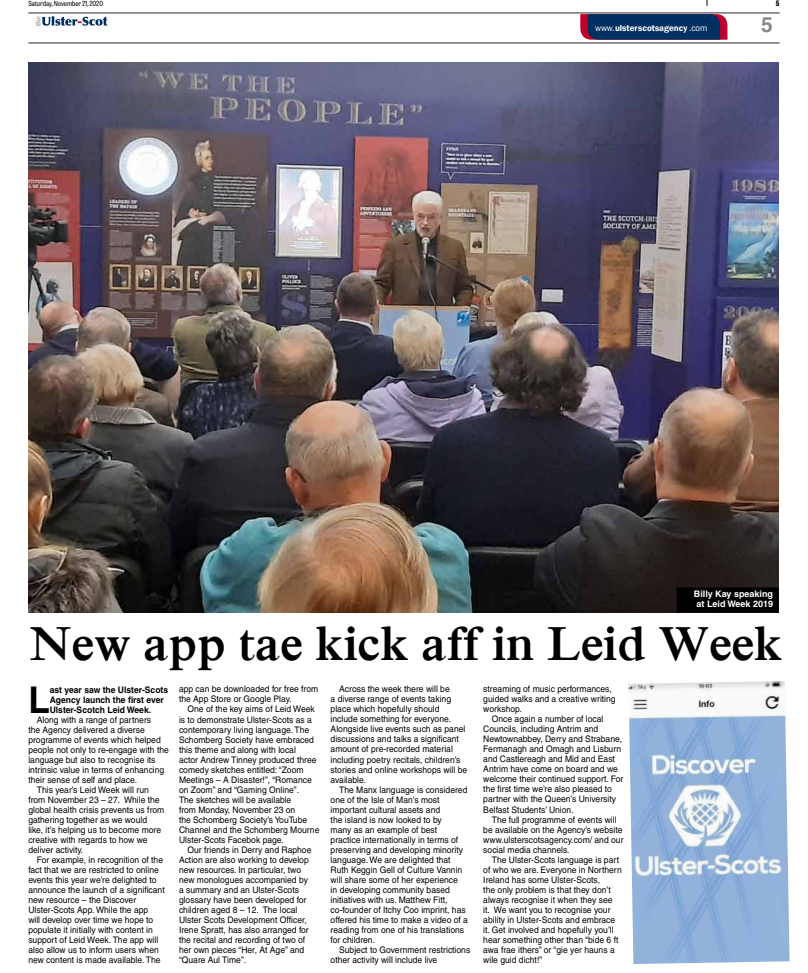
<style>
.page{position:relative;width:808px;height:973px;background:#fff}
.page>*{position:absolute;margin:0;border:0;box-sizing:border-box;transform-origin:0 0}
.t1{font:700 50px "Iskoola Pota";color:#000}
.t2{font:700 36.9px "Helvetica";color:#000;scale:.95 1}
.t3{font:700 21px "Helvetica";color:#87888a}
.t4{font:9px/10px "Helvetica";color:#000;scale:.95 1}
.t5{font:700 9px/10px "Helvetica";color:#000;scale:.95 1}
.t6{font:700 9px/10px "Helvetica";color:#fff;text-align:center}
.t7{font:600 9px "Franklin Gothic";color:#fff}
.t8{font:800 semi-condensed 7.5px "Tablet Gothic";color:#000}
.t9{font:semi-condensed 7px "Tablet Gothic";letter-spacing:-.005em;color:#000}
.s1{font-weight:400}
</style>
<div class="page">
<svg style="left:580px;top:14px;width:147px;height:26px;background:#192e5e"></svg>
<svg style="left:36px;top:16px;width:72px;height:10px"></svg>
<hr style="left:28px;top:12px;width:752px;height:2px;background:#87888a">
<hr style="left:28px;top:42px;width:752px;height:2px;background:#87888a">
<img style="left:28px;top:62px;width:751px;height:550px">
<div style="left:677px;top:587px;width:102px;height:15px;background:#000"></div>
<div style="left:677px;top:597px;width:102px;height:15px;background:#000"></div>
<img style="left:628px;top:681px;width:161px;height:282px">
<p class="t9" style="left:28px;top:-1px;width:81px">Saturday, November 21, 2020 ♂</p>
<p class="t8" style="left:776px;top:-2px;width:5px">5</p>
<p class="t7" style="left:595px;top:22px;width:114px"><span class="s1">www.</span>ulsterscotsagency <span class="s1">.com</span></p>
<h3 class="t3" style="left:761px;top:12px;width:13px">5</h3>
<p class="t6" style="left:694px;top:589px;width:81px">Billy Kay speaking at Leid Week 2019</p>
<h1 class="t1" style="left:29px;top:615px;width:755px">New app tae kick aff in Leid Week</h1>
<h2 class="t2" style="left:28px;top:677px;width:24px">L</h2>
<p class="t5" style="left:50px;top:684px;width:126px">ast year saw the Ulster-Scots<br>Agency launch the first ever<br>Ulster-Scotch Leid Week.</p>
<p class="t4" style="left:37px;top:714px;width:122px">Along with a range of partners</p>
<p class="t4" style="left:28px;top:724px;width:124px">the Agency delivered a diverse</p>
<p class="t4" style="left:28px;top:734px;width:141px">programme of events which helped</p>
<p class="t4" style="left:28px;top:744px;width:150px">people not only to re-engage with the</p>
<p class="t4" style="left:28px;top:754px;width:135px">language but also to recognise its</p>
<p class="t4" style="left:28px;top:764px;width:145px">intrinsic value in terms of enhancing</p>
<p class="t4" style="left:28px;top:774px;width:116px">their sense of self and place.</p>
<p class="t4" style="left:37px;top:784px;width:119px">This year’s Leid Week will run</p>
<p class="t4" style="left:28px;top:794px;width:140px">from November 23 – 27. While the</p>
<p class="t4" style="left:28px;top:804px;width:145px">global health crisis prevents us from</p>
<p class="t4" style="left:28px;top:814px;width:127px">gathering together as we would</p>
<p class="t4" style="left:28px;top:824px;width:141px">like, it’s helping us to become more</p>
<p class="t4" style="left:28px;top:834px;width:127px">creative with regards to how we</p>
<p class="t4" style="left:28px;top:844px;width:59px">deliver activity.</p>
<p class="t4" style="left:37px;top:854px;width:134px">For example, in recognition of the</p>
<p class="t4" style="left:28px;top:864px;width:139px">fact that we are restricted to online</p>
<p class="t4" style="left:28px;top:874px;width:136px">events this year we’re delighted to</p>
<p class="t4" style="left:28px;top:884px;width:145px">announce the launch of a significant</p>
<p class="t4" style="left:28px;top:894px;width:115px">new resource – the Discover</p>
<p class="t4" style="left:28px;top:904px;width:128px">Ulster-Scots App. While the app</p>
<p class="t4" style="left:28px;top:914px;width:133px">will develop over time we hope to</p>
<p class="t4" style="left:28px;top:924px;width:133px">populate it initially with content in</p>
<p class="t4" style="left:28px;top:934px;width:138px">support of Leid Week. The app will</p>
<p class="t4" style="left:28px;top:944px;width:139px">also allow us to inform users when</p>
<p class="t4" style="left:28px;top:954px;width:141px">new content is made available. The</p>
<p class="t4" style="left:179px;top:684px;width:148px">app can be downloaded for free from the App Store or Google Play.</p>
<p class="t4" style="left:179px;top:704px;width:149px;text-indent:9px">One of the key aims of Leid Week is to demonstrate Ulster-Scots as a contemporary living language. The<br>Schomberg Society have embraced this theme and along with local<br>actor Andrew Tinney produced three comedy sketches entitled: “Zoom<br>Meetings – A Disaster!”, “Romance on Zoom” and “Gaming Online”.<br>The sketches will be available<br>from Monday, November 23 on<br>the Schomberg Society’s YouTube<br>Channel and the Schomberg Mourne<br>Ulster-Scots Facebok page.</p>
<p class="t4" style="left:179px;top:844px;width:141px;text-indent:9px">Our friends in Derry and Raphoe<br>Action are also working to develop new resources. In particular, two new monologues accompanied by a summary and an Ulster-Scots glossary have been developed for children aged 8 – 12. The local<br>Ulster Scots Development Officer,<br>Irene Spratt, has also arranged for the recital and recording of two of her own pieces “Her, At Age” and “Quare Aul Time”.</p>
<p class="t4" style="left:331px;top:684px;width:145px;text-indent:9px">Across the week there will be<br>a diverse range of events taking place which hopefully should include something for everyone.<br>Alongside live events such as panel discussions and talks a significant amount of pre-recorded material including poetry recitals, children’s stories and online workshops will be available.</p>
<p class="t4" style="left:331px;top:784px;width:146px;text-indent:9px">The Manx language is considered one of the Isle of Man’s most important cultural assets and<br>the island is now looked to by<br>many as an example of best practice internationally in terms of preserving and developing minority language. We are delighted that<br>Ruth Keggin Gell of Culture Vannin will share some of her experience<br>in developing community based initiatives with us. Matthew Fitt, co-founder of Itchy Coo imprint, has offered his time to make a video of a reading from one of his translations for children.</p>
<p class="t4" style="left:331px;top:944px;width:149px;text-indent:9px">Subject to Government restrictions other activity will include live</p>
<p class="t4" style="left:483px;top:684px;width:141px">streaming of music performances, guided walks and a creative writing workshop.</p>
<p class="t4" style="left:483px;top:714px;width:149px;text-indent:9px">Once again a number of local<br>Councils, including Antrim and<br>Newtownabbey, Derry and Strabane,<br>Fermanagh and Omagh and Lisburn and Castlereagh and Mid and East<br>Antrim have come on board and we welcome their continued support. For the first time we’re also pleased to partner with the Queen’s University<br>Belfast Students’ Union.</p>
<p class="t4" style="left:483px;top:814px;width:149px;text-indent:9px">The full programme of events will be available on the Agency’s website www.ulsterscotsagency.com/ and our social media channels.</p>
<p class="t4" style="left:483px;top:854px;width:147px;text-indent:9px">The Ulster-Scots language is part of who we are. Everyone in Northern<br>Ireland has some Ulster-Scots,<br>the only problem is that they don’t always recognise it when they see<br>it. We want you to recognise your ability in Ulster-Scots and embrace it. Get involved and hopefully you’ll hear something other than “bide 6 ft awa frae ithers” or “gie yer hauns a wile guid dicht!”</p>
</div>
